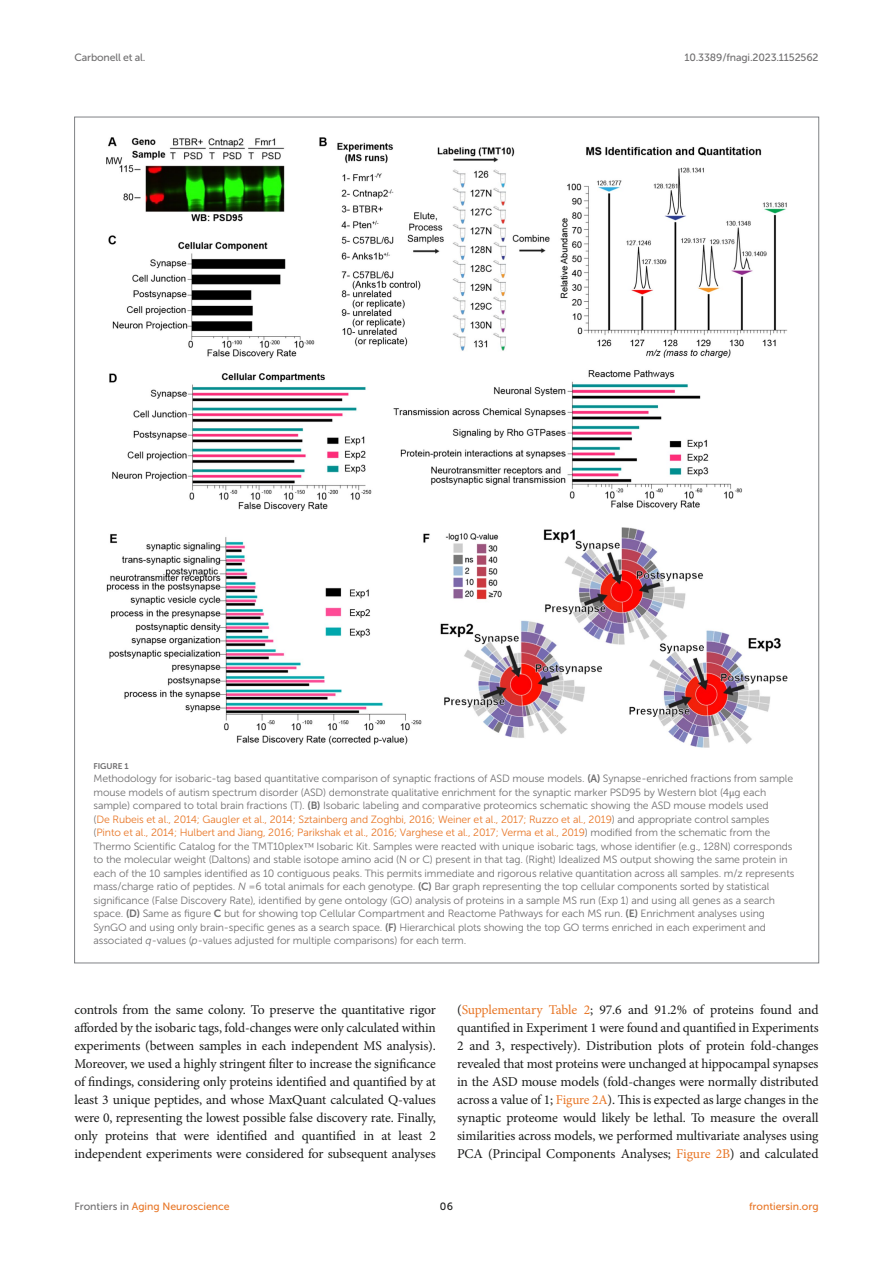
<style>
.page{position:relative;width:893px;height:1263px;background:#fff}
.page>*{position:absolute;margin:0;border:0;box-sizing:border-box;transform-origin:0 0}
.TEXT_FLUSH{font:13.5px/18px "Minion Pro";letter-spacing:-.01em;color:#1b1c1b;text-align:justify}
.FIG_LEG{font:10.5px/13.5px "Museo Sans 300";letter-spacing:-.01em;color:#706f70}
.t1{font:10.5px "Museo Sans 500";color:#e87626}
.t2{font:10.5px "Museo Sans 500";letter-spacing:-.015em;color:#706f70}
.t3{font:10.5px "Museo Sans 500";color:#1b1c1b}
.FIG_HD{font:8.25px "Museo Sans 700";letter-spacing:-.01em;color:#706f70}
.s1{font-family:"Museo Sans 700"}
.s2{font-family:"STIX General"}
.s3{color:#e87626}
.s4{font-family:"STIX"}
.s5{font-style:italic}
.s6{color:#706f70}
</style>
<div class="page">
<img style="left:106px;top:137px;width:682px;height:611px">
<p class="t2" style="left:74px;top:51px;width:73px">Carbonell et al.</p>
<p class="t2" style="left:684px;top:51px;width:135px">10.3389/fnagi.2023.1152562</p>
<p class="FIG_HD" style="left:94px;top:761px;width:37px">FIGURE 1</p>
<p class="FIG_LEG" style="left:94px;top:772px;width:702px">Methodology for isobaric-tag based quantitative comparison of synaptic fractions of ASD mouse models. <span class="s1">(A)</span> Synapse-enriched fractions from sample mouse models of autism spectrum disorder (ASD) demonstrate qualitative enrichment for the synaptic marker PSD95 by Western blot (4 <span class="s2">μ</span>g each sample) compared to total brain fractions (T). <span class="s1">(B)</span> Isobaric labeling and comparative proteomics schematic showing the ASD mouse models used<br>(<span class="s3">De Rubeis et al., 2014; Gaugler et al., 2014; Sztainberg and Zoghbi, 2016; Weiner et al., 2017; Ruzzo et al., 2019</span>) and appropriate control samples (<span class="s3">Pinto et al., 2014; Hulbert and Jiang, 2016; Parikshak et al., 2016; Varghese et al., 2017; Verma et al., 2019</span>) modified from the schematic from the Thermo Scientific Catalog for the TMT10plex<span class="s4">™</span> Isobaric Kit. Samples were reacted with unique isobaric tags, whose identifier (e.g., 128 N) corresponds to the molecular weight (Daltons) and stable isotope amino acid (N or C) present in that tag. (Right) Idealized MS output showing the same protein in each of the 10 samples identified as 10 contiguous peaks. This permits immediate and rigorous relative quantitation across all samples. m/z represents mass/charge ratio of peptides. <span class="s5">N</span> = 6 total animals for each genotype. <span class="s1">(C)</span> Bar graph representing the top cellular components sorted by statistical significance (False Discovery Rate), identified by gene ontology (GO) analysis of proteins in a sample MS run (Exp 1) and using all genes as a search space. <span class="s1">(D)</span> Same as figure <span class="s1">C</span> but for showing top Cellular Compartment and Reactome Pathways for each MS run. <span class="s1">(E)</span> Enrichment analyses using SynGO and using only brain-specific genes as a search space. <span class="s1">(F)</span> Hierarchical plots showing the top GO terms enriched in each experiment and associated <span class="s5">q</span>-values (<span class="s5">p</span>-values adjusted for multiple comparisons) for each term.</p>
<p class="TEXT_FLUSH" style="left:74px;top:1001px;width:363px">controls from the same colony. To preserve the quantitative rigor afforded by the isobaric tags, fold-changes were only calculated within experiments (between samples in each independent MS analysis).<br>Moreover, we used a highly stringent filter to increase the significance of findings, considering only proteins identified and quantified by at least 3 unique peptides, and whose MaxQuant calculated Q-values were 0, representing the lowest possible false discovery rate. Finally, only proteins that were identified and quantified in at least 2 independent experiments were considered for subsequent analyses</p>
<p class="TEXT_FLUSH" style="left:457px;top:1001px;width:363px">(<span class="s3">Supplementary Table 2</span>; 97.6 and 91.2% of proteins found and quantified in Experiment 1 were found and quantified in Experiments 2 and 3, respectively). Distribution plots of protein fold-changes revealed that most proteins were unchanged at hippocampal synapses in the ASD mouse models (fold-changes were normally distributed across a value of 1; <span class="s3">Figure 2A</span>). This is expected as large changes in the synaptic proteome would likely be lethal. To measure the overall similarities across models, we performed multivariate analyses using PCA (Principal Components Analyses; <span class="s3">Figure 2B</span>) and calculated</p>
<p class="t1" style="left:74px;top:1200px;width:157px"><span class="s6">Frontiers in</span> Aging Neuroscience</p>
<p class="t3" style="left:440px;top:1200px;width:15px">06</p>
<p class="t1" style="left:749px;top:1200px;width:71px">frontiersin.org</p>
</div>
